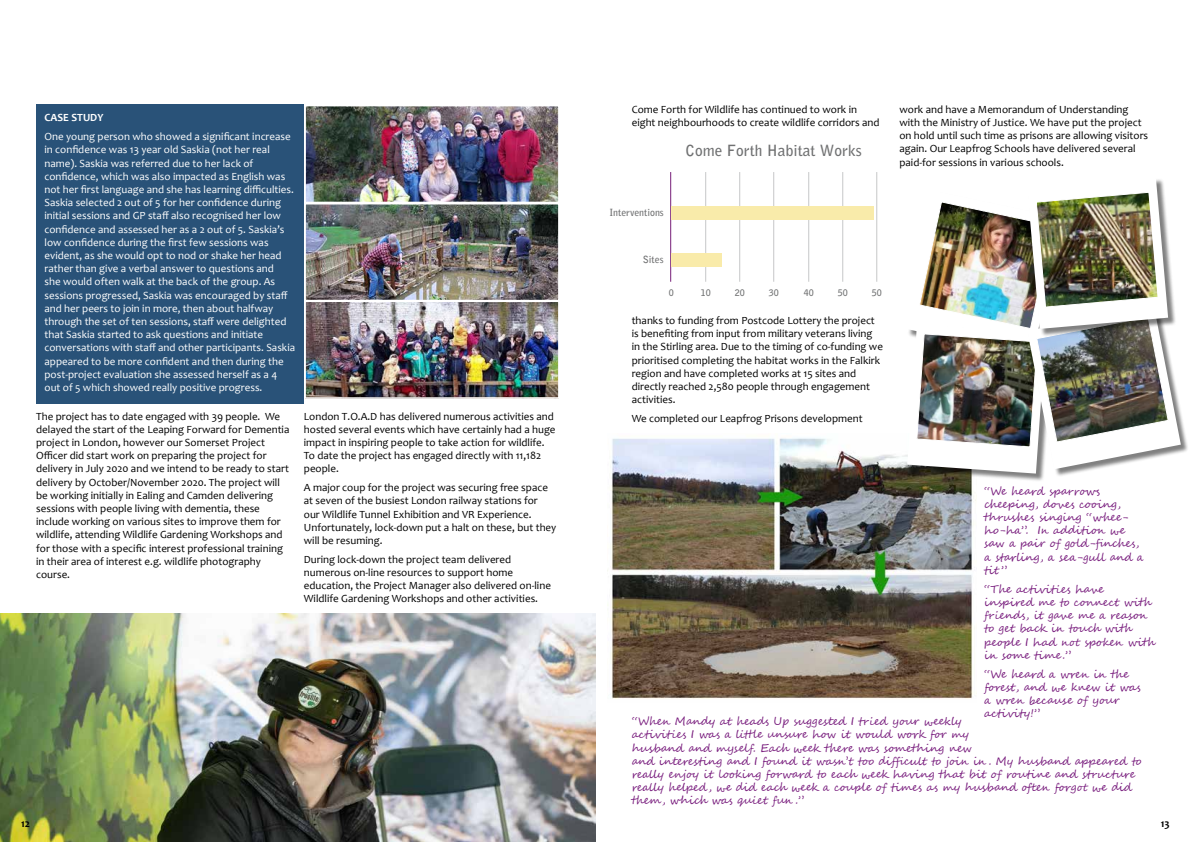
<style>
.page{position:relative;width:1191px;height:842px;background:#fff}
.page>*{position:absolute;margin:0;border:0;box-sizing:border-box;transform-origin:0 0}
.t1{font:700 15.4px "Bell Gothic Std";color:#707172}
.t2{font:11px/13.2px "Candara";color:#000}
.t3{font:11px/13.2px "Candara";color:#fff}
.t4{font:11px/13.2px "Segoe Script";color:#781c7d}
.t5{font:700 11px "Candara";color:#fff}
.t6{font:700 11px "Candara";color:#000}
.t7{font:700 9.9px "Bell Gothic Std";letter-spacing:-.005em;color:#707172}
.t8{font:700 9px "Bell Gothic Std";letter-spacing:.005em;color:#707172}
</style>
<div class="page">
<img style="left:610px;top:438px;width:366px;height:261px">
<div style="left:908px;top:325px;width:146px;height:157px;background:#000;opacity:.5"></div>
<div style="left:36px;top:105px;width:268px;height:299px;background:#295278"></div>
<hr style="left:670px;top:172px;width:1px;height:110px;background:#761e79">
<hr style="left:705px;top:172px;width:1px;height:110px;background:#c6c7c8">
<hr style="left:739px;top:172px;width:1px;height:110px;background:#c6c7c8">
<hr style="left:773px;top:172px;width:1px;height:110px;background:#c6c7c8">
<hr style="left:808px;top:172px;width:1px;height:110px;background:#c6c7c8">
<hr style="left:842px;top:172px;width:1px;height:110px;background:#c6c7c8">
<hr style="left:876px;top:172px;width:1px;height:110px;background:#c6c7c8">
<div style="left:671px;top:207px;width:203px;height:13px;background:#f9ebaa"></div>
<div style="left:671px;top:253px;width:51px;height:14px;background:#f9ebaa"></div>
<img style="left:0;top:613px;width:596px;height:229px">
<img style="left:307px;top:206px;width:249px;height:190px">
<div style="left:304px;top:301px;width:255px;height:98px;border:2px solid #fff"></div>
<div style="left:304px;top:203px;width:255px;height:98px;border:2px solid #fff"></div>
<img style="left:307px;top:108px;width:249px;height:92px">
<div style="left:304px;top:105px;width:255px;height:98px;border:2px solid #fff"></div>
<div style="left:1028px;top:307px;width:161px;height:171px;background:#000;opacity:.5"></div>
<img style="left:906px;top:179px;width:274px;height:295px">
<p class="t5" style="left:45px;top:111px;width:60px">CASE STUDY</p>
<p class="t3" style="left:45px;top:130px;width:252px">One young person who showed a significant increase in confidence was 13 year old Saskia (not her real name). Saskia was referred due to her lack of confidence, which was also impacted as English was not her first language and she has learning difficulties.<br>Saskia selected 2 out of 5 for her confidence during initial sessions and GP staff also recognised her low confidence and assessed her as a 2 out of 5. Saskia’s low confidence during the first few sessions was evident, as she would opt to nod or shake her head rather than give a verbal answer to questions and<br>she would often walk at the back of the group. As sessions progressed, Saskia was encouraged by staff and her peers to join in more, then about halfway through the set of ten sessions, staff were delighted that Saskia started to ask questions and initiate conversations with staff and other participants. Saskia appeared to be more confident and then during the post-project evaluation she assessed herself as a 4 out of 5 which showed really positive progress.</p>
<p class="t2" style="left:36px;top:409px;width:255px">The project has to date engaged with 39 people. We delayed the start of the Leaping Forward for Dementia project in London, however our Somerset Project Officer did start work on preparing the project for delivery in July 2020 and we intend to be ready to start delivery by October/November 2020. The project will be working initially in Ealing and Camden delivering sessions with people living with dementia, these include working on various sites to improve them for wildlife, attending Wildlife Gardening Workshops and for those with a specific interest professional training in their area of interest e.g. wildlife photography course.</p>
<p class="t2" style="left:304px;top:409px;width:253px">London T.O.A.D has delivered numerous activities and hosted several events which have certainly had a huge impact in inspiring people to take action for wildlife.<br>To date the project has engaged directly with 11,182 people.</p>
<p class="t2" style="left:304px;top:481px;width:254px">A major coup for the project was securing free space at seven of the busiest London railway stations for our Wildlife Tunnel Exhibition and VR Experience.<br>Unfortunately, lock-down put a halt on these, but they will be resuming.</p>
<p class="t2" style="left:304px;top:553px;width:248px">During lock-down the project team delivered numerous on-line resources to support home education, the Project Manager also delivered on-line Wildlife Gardening Workshops and other activities.</p>
<p class="t2" style="left:631px;top:103px;width:249px">Come Forth for Wildlife has continued to work in eight neighbourhoods to create wildlife corridors and</p>
<p class="t7" style="left:609px;top:207px;width:56px">Interventions</p>
<p class="t7" style="left:642px;top:253px;width:23px">Sites</p>
<h1 class="t1" style="left:685px;top:141px;width:178px">Come Forth Habitat Works</h1>
<p class="t8" style="left:668px;top:287px;width:7px">0</p>
<p class="t8" style="left:701px;top:287px;width:12px">10</p>
<p class="t8" style="left:735px;top:287px;width:12px">20</p>
<p class="t8" style="left:769px;top:287px;width:12px">30</p>
<p class="t8" style="left:804px;top:287px;width:12px">40</p>
<p class="t8" style="left:838px;top:287px;width:12px">50</p>
<p class="t8" style="left:872px;top:287px;width:12px">50</p>
<p class="t2" style="left:631px;top:314px;width:253px">thanks to funding from Postcode Lottery the project is benefiting from input from military veterans living in the Stirling area. Due to the timing of co-funding we prioritised completing the habitat works in the Falkirk region and have completed works at 15 sites and directly reached 2,580 people through engagement activities.</p>
<p class="t2" style="left:631px;top:412px;width:232px">We completed our Leapfrog Prisons development</p>
<p class="t2" style="left:899px;top:103px;width:250px">work and have a Memorandum of Understanding with the Ministry of Justice. We have put the project on hold until such time as prisons are allowing visitors again. Our Leapfrog Schools have delivered several paid-for sessions in various schools.</p>
<p class="t4" style="left:984px;top:484px;width:161px">“We heard sparrows cheeping, doves cooing, thrushes singing “whee&shy;ho-ha”. In addition we saw a pair of gold-finches, a starling, a sea-gull and a tit ”</p>
<p class="t4" style="left:984px;top:582px;width:173px">“The activities have inspired me to connect with friends, it gave me a reason to get back in touch with people I had not spoken with in some time.”</p>
<p class="t4" style="left:984px;top:667px;width:158px">“We heard a wren in the forest, and we knew it was a wren because of your activity!”</p>
<p class="t4" style="left:631px;top:715px;width:511px">“When Mandy at heads Up suggested I tried your weekly<br>activities I was a little unsure how it would work for my<br>husband and myself. Each week there was something new<br>and interesting and I found it wasn’t too difficult to join in . My husband appeared to really enjoy it looking forward to each week having that bit of routine and structure really helped , we did each week a couple of times as my husband often forgot we did them, which was quiet fun .”</p>
<p class="t6" style="left:21px;top:817px;width:10px">12</p>
<p class="t6" style="left:1160px;top:817px;width:10px">13</p>
</div>
